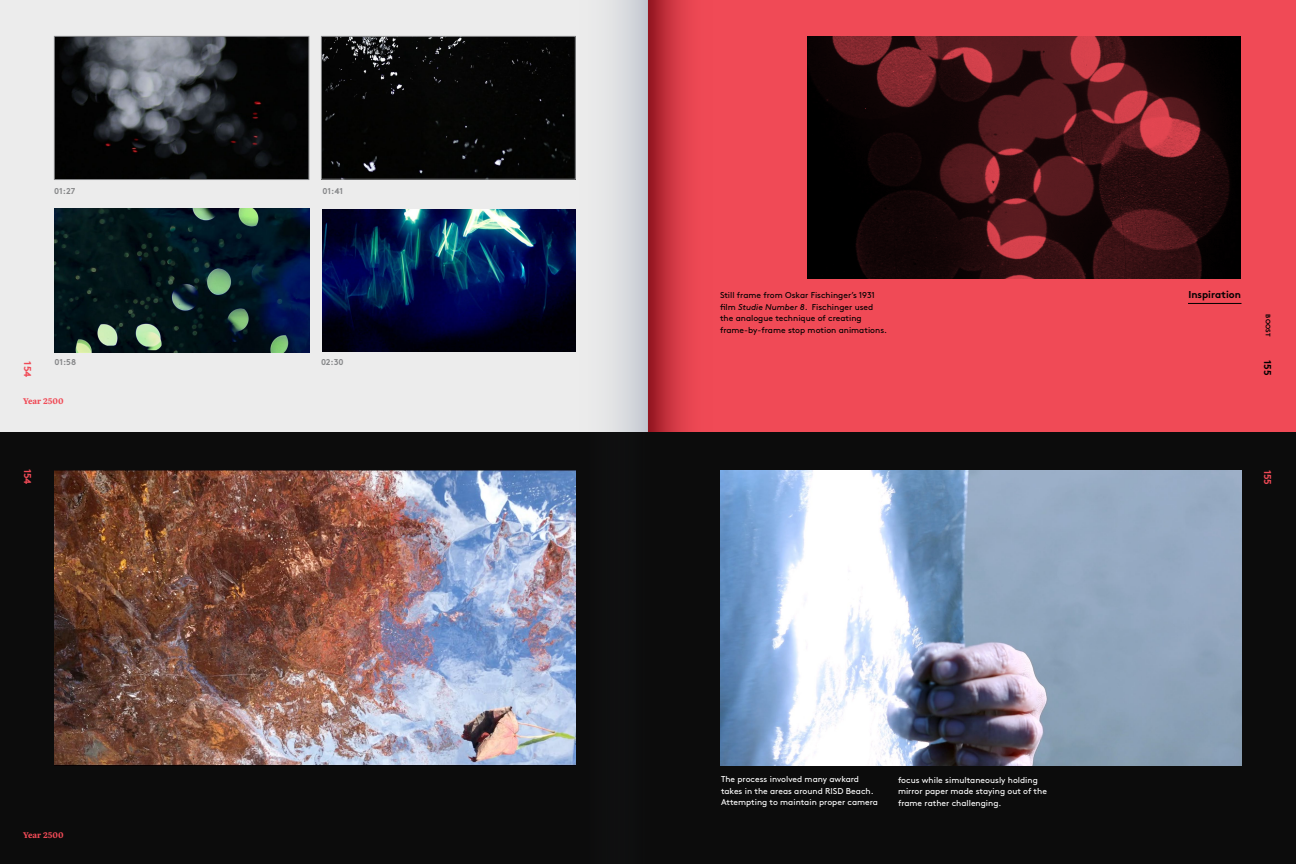
<style>
.page{position:relative;width:1296px;height:864px;background:#ececec}
.page>*{position:absolute;margin:0;border:0;box-sizing:border-box;transform-origin:0 0}
.t1{font:700 10px "Brown";color:#000}
.t2{font:700 10px "Brown";color:#f04a56}
.t3{font:8.5px/11.5px "Brown";color:#fff}
.t4{font:8.5px/11.5px "Brown";color:#000}
.t5{font:700 8.5px "Brown";letter-spacing:-.005em;color:#87888a}
.t6{font:700 8.5px "Eskorte Latin";color:#f04a56}
.t7{font:700 6.5px "Brown";letter-spacing:.045em;color:#000}
.s1{font-style:italic}
</style>
<div class="page">
<div style="left:577px;top:0;width:71px;height:864px;background:linear-gradient(to right,#f3f2f0,#c9cdd4)"></div>
<div style="left:0;top:432px;width:1296px;height:432px;background:#0c0c0c"></div>
<img style="left:54px;top:470px;width:521px;height:295px">
<img style="left:720px;top:470px;width:522px;height:295px">
<div style="left:648px;top:0;width:648px;height:432px;background:#f04a56"></div>
<svg style="left:648px;top:0;width:40px;height:432px;background:#bd2d38"></svg>
<img style="left:56px;top:38px;width:251px;height:140px">
<div style="left:54px;top:36px;width:255px;height:144px;border:1px solid #87888a"></div>
<div style="left:323px;top:38px;width:251px;height:140px;background:#040404"></div>
<div style="left:321px;top:36px;width:255px;height:144px;border:1px solid #87888a"></div>
<img style="left:54px;top:209px;width:255px;height:143px">
<img style="left:322px;top:209px;width:253px;height:143px">
<img style="left:807px;top:36px;width:433px;height:243px">
<hr style="left:1188px;top:303px;width:54px;height:1px;background:#000">
<p class="t5" style="left:54px;top:184px;width:22px">01:27</p>
<p class="t5" style="left:323px;top:184px;width:22px">01:41</p>
<p class="t4" style="left:720px;top:289px;width:157px">Still frame from Oskar Fischinger’s 1931</p>
<p class="t1" style="left:1188px;top:286px;width:54px">Inspiration</p>
<p class="t4" style="left:720px;top:300px;width:169px">film <span class="s1">Studie Number 8</span>. Fischinger used the analogue technique of creating frame-by-frame stop motion animations.</p>
<p class="t7" style="left:1273px;top:314px;width:24px;rotate:90deg">BOOST</p>
<p class="t5" style="left:321px;top:355px;width:24px">02:30</p>
<p class="t5" style="left:54px;top:355px;width:23px">01:58</p>
<p class="t2" style="left:36px;top:361px;width:18px;rotate:90deg">154</p>
<p class="t1" style="left:1276px;top:360px;width:17px;rotate:90deg">155</p>
<p class="t6" style="left:23px;top:396px;width:42px">Year 2500</p>
<p class="t2" style="left:36px;top:469px;width:18px;rotate:90deg">154</p>
<p class="t2" style="left:1276px;top:470px;width:17px;rotate:90deg">155</p>
<p class="t6" style="left:23px;top:830px;width:42px">Year 2500</p>
<p class="t3" style="left:721px;top:773px;width:159px">The process involved many awkard takes in the areas around RISD Beach.<br>Attempting to maintain proper camera</p>
<p class="t3" style="left:898px;top:773px;width:151px">focus while simultaneously holding mirror paper made staying out of the frame rather challenging.</p>
</div>
